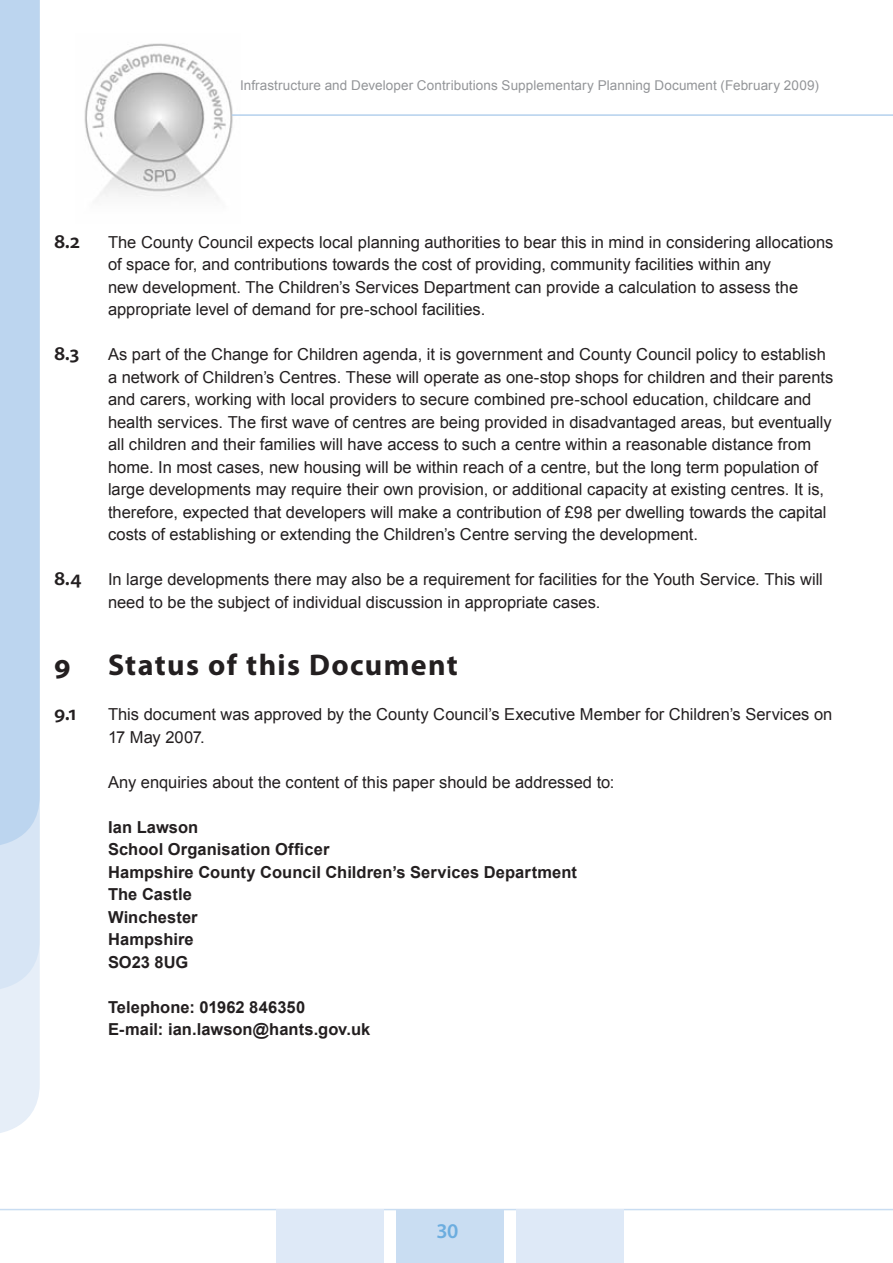
<style>
.page{position:relative;width:893px;height:1263px;background:#fff}
.page>*{position:absolute;margin:0;border:0;box-sizing:border-box;transform-origin:0 0}
.t1{font:700 30px "Myriad Pro";letter-spacing:.045em;color:#231f20}
.t2{font:600 21px "Myriad Pro";color:#231f20}
.t3{font:600 21px "Myriad Pro";color:#6caddf}
.t4{font:16.5px/22.5px "Arial";color:#231f20}
.t5{font:700 16.5px/22.5px "Arial";letter-spacing:.005em;color:#231f20}
.t6{font:13.5px "Arial";letter-spacing:.005em;color:#939598}
</style>
<div class="page">
<img style="left:84px;top:43px;width:149px;height:156px">
<svg style="left:0;top:1209px;width:893px;height:2px"></svg>
<svg style="left:0;top:990px;width:40px;height:143px;background:#e8eff8"></svg>
<div style="left:396px;top:1209px;width:108px;height:54px;background:#c9ddf2"></div>
<svg style="left:0;top:0;width:40px;height:990px;background:#c0d7f0"></svg>
<hr style="left:232px;top:114px;width:661px;height:2px;background:#b4d0ed">
<div style="left:516px;top:1209px;width:108px;height:54px;background:#dee9f7"></div>
<div style="left:276px;top:1209px;width:108px;height:54px;background:#dee9f7"></div>
<p class="t6" style="left:240px;top:76px;width:580px">Infrastructure and Developer Contributions Supplementary Planning Document (February 2009)</p>
<p class="t2" style="left:54px;top:227px;width:28px">8.2</p>
<p class="t4" style="left:108px;top:231px;width:727px">The County Council expects local planning authorities to bear this in mind in considering allocations of space for, and contributions towards the cost of providing, community facilities within any<br>new development. The Children’s Services Department can provide a calculation to assess the appropriate level of demand for pre-school facilities.</p>
<p class="t2" style="left:54px;top:340px;width:27px">8.3</p>
<p class="t4" style="left:108px;top:343px;width:727px">As part of the Change for Children agenda, it is government and County Council policy to establish a network of Children’s Centres. These will operate as one-stop shops for children and their parents and carers, working with local providers to secure combined pre-school education, childcare and health services. The first wave of centres are being provided in disadvantaged areas, but eventually all children and their families will have access to such a centre within a reasonable distance from home. In most cases, new housing will be within reach of a centre, but the long term population of large developments may require their own provision, or additional capacity at existing centres. It is, therefore, expected that developers will make a contribution of £98 per dwelling towards the capital costs of establishing or extending the Children’s Centre serving the development.</p>
<p class="t2" style="left:54px;top:565px;width:29px">8.4</p>
<p class="t4" style="left:108px;top:568px;width:716px">In large developments there may also be a requirement for facilities for the Youth Service. This will need to be the subject of individual discussion in appropriate cases.</p>
<h1 class="t1" style="left:54px;top:645px;width:18px">9</h1>
<h1 class="t1" style="left:108px;top:645px;width:351px">Status of this Document</h1>
<p class="t2" style="left:54px;top:700px;width:24px">9.1</p>
<p class="t4" style="left:108px;top:703px;width:726px">This document was approved by the County Council’s Executive Member for Children’s Services on<br>17 May 2007.</p>
<p class="t4" style="left:108px;top:771px;width:508px">Any enquiries about the content of this paper should be addressed to:</p>
<p class="t5" style="left:108px;top:816px;width:471px">Ian Lawson<br>School Organisation Officer<br>Hampshire County Council Children’s Services Department<br>The Castle<br>Winchester<br>Hampshire<br>SO23 8UG</p>
<p class="t5" style="left:108px;top:996px;width:264px">Telephone: 01962 846350<br>E-mail: ian.lawson@hants.gov.uk</p>
<p class="t3" style="left:437px;top:1217px;width:23px">30</p>
</div>
